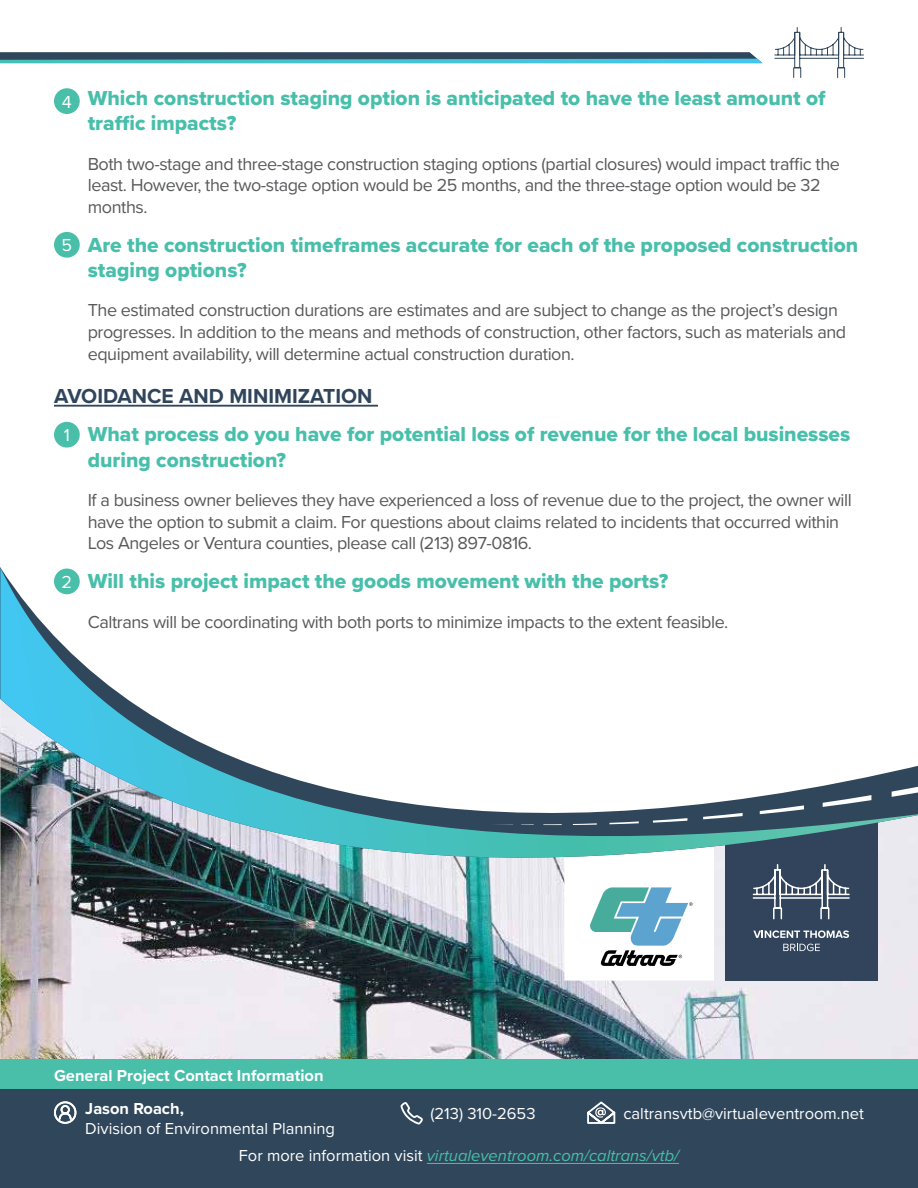
<style>
.page{position:relative;width:918px;height:1188px;background:#fff}
.page>*{position:absolute;margin:0;border:0;box-sizing:border-box;transform-origin:0 0}
.t1{font:21px/25.2px "Proxima Nova Extrabld";color:#48bfaa}
.t2{font:700 21px "Proxima Nova";color:#30455c}
.t3{font:18px/21.6px "Proxima Nova";letter-spacing:-.025em;color:#58595b}
.t4{font:18px "Proxima Nova";color:#fff}
.t5{font:16.5px "Proxima Nova";color:#fff}
.t6{font:italic 16.5px "Proxima Nova";color:#49bfaa}
.t7{font:700 16.5px "Proxima Nova";color:#fff}
.s1{font-style:normal;color:#fff}
</style>
<div class="page">
<img style="left:0;top:896px;width:918px;height:163px">
<svg style="left:564px;top:896px;width:150px;height:85px"></svg>
<div style="left:725px;top:818px;width:153px;height:163px;background:#31445b"></div>
<svg style="left:752px;top:896px;width:98px;height:24px"></svg>
<svg style="left:753px;top:930px;width:96px;height:8px"></svg>
<svg style="left:783px;top:944px;width:37px;height:7px"></svg>
<svg style="left:0;top:568px;width:918px;height:328px"></svg>
<svg style="left:490px;top:824px;width:23px;height:1px"></svg>
<svg style="left:521px;top:824px;width:13px;height:1px"></svg>
<svg style="left:543px;top:824px;width:19px;height:1px"></svg>
<svg style="left:573px;top:823px;width:24px;height:2px"></svg>
<svg style="left:609px;top:821px;width:30px;height:3px"></svg>
<svg style="left:653px;top:818px;width:34px;height:5px"></svg>
<svg style="left:703px;top:813px;width:40px;height:6px"></svg>
<svg style="left:760px;top:805px;width:44px;height:9px"></svg>
<svg style="left:823px;top:795px;width:48px;height:12px"></svg>
<svg style="left:892px;top:784px;width:26px;height:13px"></svg>
<hr style="left:54px;top:405px;width:324px;height:2px;background:#30455c">
<div style="left:54px;top:88px;width:26px;height:26px;background:#49bfaa;border-radius:50%"></div>
<div style="left:54px;top:232px;width:26px;height:26px;background:#49bfaa;border-radius:50%"></div>
<div style="left:54px;top:422px;width:26px;height:26px;background:#49bfaa;border-radius:50%"></div>
<div style="left:54px;top:569px;width:26px;height:25px;background:#49bfaa;border-radius:50%"></div>
<div style="left:0;top:1059px;width:918px;height:129px;background:#49bfaa"></div>
<div style="left:0;top:1089px;width:918px;height:99px;background:#30465b"></div>
<hr style="left:427px;top:1163px;width:252px;height:1px;background:#49bfaa">
<svg style="left:587px;top:1101px;width:29px;height:23px"></svg>
<svg style="left:400px;top:1102px;width:23px;height:23px"></svg>
<svg style="left:54px;top:1101px;width:23px;height:23px"></svg>
<svg style="left:0;top:52px;width:762px;height:11px;background:#3b7588"></svg>
<svg style="left:774px;top:27px;width:90px;height:51px"></svg>
<p class="t1" style="left:88px;top:85px;width:739px">Which construction staging option is anticipated to have the least amount of traffic impacts?</p>
<p class="t3" style="left:88px;top:152px;width:754px">Both two-stage and three-stage construction staging options (partial closures) would impact traffic the least. However, the two-stage option would be 25 months, and the three-stage option would be 32 months.</p>
<p class="t1" style="left:88px;top:232px;width:772px">Are the construction timeframes accurate for each of the proposed construction staging options?</p>
<p class="t3" style="left:88px;top:299px;width:760px">The estimated construction durations are estimates and are subject to change as the project’s design progresses. In addition to the means and methods of construction, other factors, such as materials and equipment availability, will determine actual construction duration.</p>
<p class="t2" style="left:54px;top:380px;width:320px">AVOIDANCE AND MINIMIZATION</p>
<p class="t1" style="left:88px;top:422px;width:764px">What process do you have for potential loss of revenue for the local businesses during construction?</p>
<p class="t3" style="left:88px;top:489px;width:765px">If a business owner believes they have experienced a loss of revenue due to the project, the owner will have the option to submit a claim. For questions about claims related to incidents that occurred within<br>Los Angeles or Ventura counties, please call (213) 897-0816.</p>
<p class="t1" style="left:88px;top:568px;width:582px">Will this project impact the goods movement with the ports?</p>
<p class="t3" style="left:88px;top:610px;width:642px">Caltrans will be coordinating with both ports to minimize impacts to the extent feasible.</p>
<p class="t4" style="left:62px;top:88px;width:12px">4</p>
<p class="t4" style="left:62px;top:232px;width:12px">5</p>
<p class="t4" style="left:64px;top:422px;width:8px">1</p>
<p class="t4" style="left:62px;top:569px;width:12px">2</p>
<p class="t7" style="left:54px;top:1063px;width:271px">General Project Contact Information</p>
<p class="t7" style="left:85px;top:1097px;width:100px">Jason Roach,</p>
<p class="t5" style="left:85px;top:1116px;width:251px">Division of Environmental Planning</p>
<p class="t5" style="left:430px;top:1101px;width:107px">(213) 310-2653</p>
<p class="t5" style="left:623px;top:1101px;width:242px">caltransvtb@virtualeventroom.net</p>
<p class="t6" style="left:239px;top:1143px;width:442px"><span class="s1">For more information visit</span> virtualeventroom.com/caltrans/vtb/</p>
</div>
